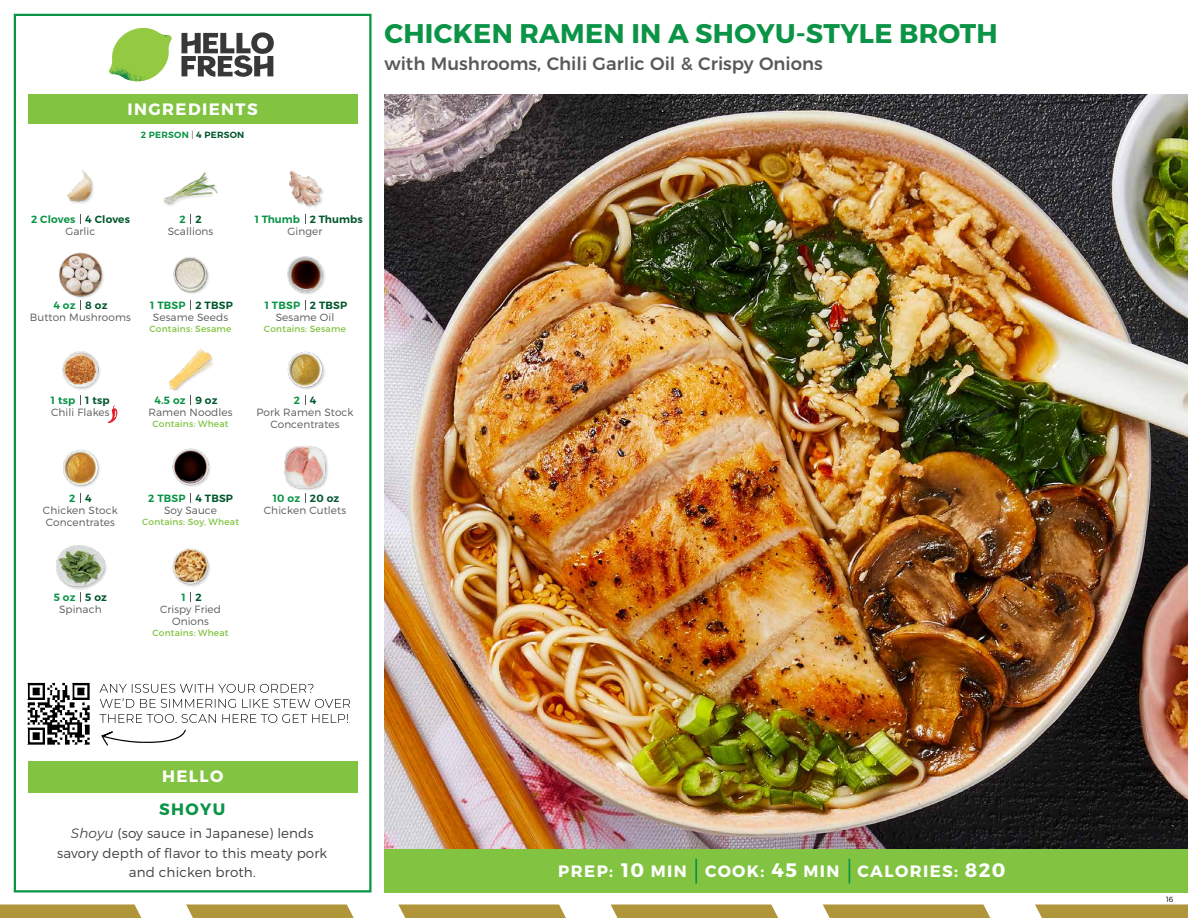
<style>
.page{position:relative;width:1188px;height:918px;background:#fff}
.page>*{position:absolute;margin:0;border:0;box-sizing:border-box;transform-origin:0 0}
.t1{font:700 27px "Montserrat";letter-spacing:.01em;color:#0b9446}
.t2{font:700 19.5px "Montserrat";color:#fff}
.t3{font:500 18px "Montserrat";color:#58595b}
.t4{font:700 16.5px "Montserrat";letter-spacing:.085em;color:#fff}
.t5{font:700 16.5px "Montserrat";letter-spacing:.085em;color:#0b9446}
.t6{font:300 13.5px/19.5px "Montserrat";letter-spacing:.01em;color:#414042;text-align:center}
.t7{font:300 10.5px/12px "Montserrat";letter-spacing:.01em;color:#58595b;text-align:center}
.t8{font:600 10.5px "Montserrat";letter-spacing:.02em;color:#0b9446}
.t9{font:600 10.5px "Montserrat";letter-spacing:.02em;color:#00562c}
.t10{font:9px "Montserrat";letter-spacing:.025em;color:#82c341}
.t11{font:600 9px "Montserrat";letter-spacing:.03em;color:#0b9446}
.t12{font:300 7.5px "Montserrat";color:#000}
.s1{font-weight:300;color:#58595b}
.s2{color:#00562c}
.s3{font-weight:400;font-style:italic}
.s4{font-size:19.5px}
</style>
<div class="page">
<svg style="left:0;top:904px;width:141px;height:14px;background:#b59a45"></svg>
<svg style="left:186px;top:904px;width:168px;height:14px;background:#b69d49"></svg>
<svg style="left:398px;top:904px;width:168px;height:14px;background:#b69d49"></svg>
<svg style="left:611px;top:904px;width:167px;height:14px;background:#b69c48"></svg>
<svg style="left:823px;top:904px;width:167px;height:14px;background:#b69c48"></svg>
<svg style="left:1035px;top:904px;width:153px;height:14px;background:#b59b45"></svg>
<div style="left:384px;top:849px;width:804px;height:43px;background:#82c341"></div>
<svg style="left:181px;top:32px;width:93px;height:45px"></svg>
<svg style="left:114px;top:28px;width:55px;height:36px"></svg>
<img style="left:143px;top:28px;width:29px;height:24px">
<img style="left:112px;top:48px;width:54px;height:10px">
<img style="left:109px;top:52px;width:55px;height:30px">
<img style="left:142px;top:58px;width:24px;height:23px">
<div style="left:28px;top:94px;width:330px;height:30px;background:#82c341"></div>
<div style="left:14px;top:14px;width:358px;height:878px;border:2px solid #0b9446"></div>
<div style="left:28px;top:761px;width:330px;height:31px;background:#82c341"></div>
<img style="left:173px;top:256px;width:36px;height:38px">
<img style="left:287px;top:256px;width:38px;height:39px">
<img style="left:163px;top:172px;width:55px;height:34px">
<img style="left:289px;top:171px;width:35px;height:37px">
<div style="left:59px;top:253px;width:46px;height:47px;background:#000;opacity:.2"></div>
<img style="left:59px;top:253px;width:46px;height:43px">
<img style="left:67px;top:170px;width:27px;height:34px">
<img style="left:168px;top:349px;width:45px;height:42px">
<img style="left:287px;top:351px;width:38px;height:38px">
<img style="left:62px;top:351px;width:38px;height:39px">
<img style="left:172px;top:448px;width:38px;height:39px">
<div style="left:284px;top:446px;width:46px;height:46px;background:#000;opacity:.2"></div>
<img style="left:284px;top:446px;width:46px;height:43px">
<img style="left:63px;top:449px;width:37px;height:38px">
<img style="left:172px;top:548px;width:38px;height:39px">
<div style="left:56px;top:545px;width:52px;height:46px;background:#000;opacity:.2"></div>
<img style="left:56px;top:545px;width:52px;height:43px">
<hr style="left:695px;top:859px;width:2px;height:25px;background:#0b9446">
<svg style="left:849px;top:859px;width:1px;height:25px"></svg>
<svg style="left:108px;top:406px;width:9px;height:17px"></svg>
<img style="left:27px;top:682px;width:63px;height:63px">
<svg style="left:101px;top:729px;width:85px;height:17px"></svg>
<svg style="left:99px;top:714px;width:249px;height:9px"></svg>
<svg style="left:99px;top:684px;width:251px;height:24px"></svg>
<img style="left:384px;top:94px;width:804px;height:755px">
<h3 class="t4" style="left:128px;top:99px;width:132px">INGREDIENTS</h3>
<p class="t11" style="left:141px;top:129px;width:105px">2 PERSON <span class="s1">|</span> <span class="s2">4 PERSON</span></p>
<h1 class="t1" style="left:385px;top:17px;width:615px">CHICKEN RAMEN IN A SHOYU-STYLE BROTH</h1>
<h3 class="t3" style="left:384px;top:49px;width:440px">with Mushrooms, Chili Garlic Oil &amp; Crispy Onions</h3>
<p class="t8" style="left:31px;top:212px;width:46px">2 Cloves</p>
<p class="t9" style="left:85px;top:212px;width:46px">4 Cloves</p>
<p class="t8" style="left:179px;top:212px;width:8px">2</p>
<p class="t8" style="left:255px;top:212px;width:47px">1 Thumb</p>
<p class="t9" style="left:195px;top:212px;width:8px">2</p>
<p class="t9" style="left:310px;top:212px;width:54px">2 Thumbs</p>
<p class="t7" style="left:65px;top:225px;width:32px">Garlic</p>
<p class="t7" style="left:168px;top:225px;width:47px">Scallions</p>
<p class="t7" style="left:288px;top:225px;width:36px">Ginger</p>
<p class="t8" style="left:53px;top:299px;width:24px">4 oz</p>
<p class="t9" style="left:85px;top:299px;width:24px">8 oz</p>
<p class="t8" style="left:150px;top:299px;width:37px">1 TBSP</p>
<p class="t8" style="left:265px;top:299px;width:37px">1 TBSP</p>
<p class="t9" style="left:195px;top:299px;width:39px">2 TBSP</p>
<p class="t9" style="left:310px;top:299px;width:39px">2 TBSP</p>
<p class="t7" style="left:30px;top:311px;width:103px">Button Mushrooms</p>
<p class="t7" style="left:153px;top:311px;width:77px">Sesame Seeds</p>
<p class="t10" style="left:149px;top:323px;width:84px">Contains: Sesame</p>
<p class="t7" style="left:276px;top:311px;width:60px">Sesame Oil</p>
<p class="t10" style="left:264px;top:323px;width:84px">Contains: Sesame</p>
<p class="t8" style="left:51px;top:394px;width:26px">1 tsp</p>
<p class="t9" style="left:85px;top:394px;width:26px">1 tsp</p>
<p class="t8" style="left:155px;top:394px;width:33px">4.5 oz</p>
<p class="t8" style="left:294px;top:394px;width:8px">2</p>
<p class="t9" style="left:195px;top:394px;width:24px">9 oz</p>
<p class="t9" style="left:310px;top:394px;width:8px">4</p>
<p class="t7" style="left:51px;top:406px;width:60px">Chili Flakes</p>
<p class="t7" style="left:148px;top:406px;width:86px">Ramen Noodles</p>
<p class="t10" style="left:152px;top:418px;width:78px">Contains: Wheat</p>
<p class="t7" style="left:256px;top:406px;width:99px">Pork Ramen Stock<br>Concentrates</p>
<p class="t8" style="left:69px;top:492px;width:8px">2</p>
<p class="t9" style="left:85px;top:492px;width:8px">4</p>
<p class="t8" style="left:148px;top:492px;width:39px">2 TBSP</p>
<p class="t8" style="left:273px;top:492px;width:29px">10 oz</p>
<p class="t9" style="left:195px;top:492px;width:39px">4 TBSP</p>
<p class="t9" style="left:310px;top:492px;width:31px">20 oz</p>
<p class="t7" style="left:43px;top:504px;width:76px;text-align:left">Chicken Stock<br>Concentrates</p>
<p class="t7" style="left:164px;top:504px;width:54px">Soy Sauce</p>
<p class="t10" style="left:142px;top:516px;width:98px">Contains: Soy, Wheat</p>
<p class="t7" style="left:264px;top:504px;width:84px">Chicken Cutlets</p>
<p class="t8" style="left:54px;top:591px;width:23px">5 oz</p>
<p class="t9" style="left:85px;top:591px;width:23px">5 oz</p>
<p class="t8" style="left:181px;top:591px;width:6px">1</p>
<p class="t9" style="left:195px;top:591px;width:8px">2</p>
<p class="t7" style="left:59px;top:603px;width:44px">Spinach</p>
<p class="t7" style="left:160px;top:603px;width:62px">Crispy Fried<br>Onions</p>
<p class="t10" style="left:152px;top:627px;width:78px">Contains: Wheat</p>
<h3 class="t4" style="left:162px;top:766px;width:63px">HELLO</h3>
<h3 class="t5" style="left:159px;top:799px;width:68px">SHOYU</h3>
<p class="t6" style="left:57px;top:823px;width:271px"><span class="s3">Shoyu</span> (soy sauce in Japanese) lends savory depth of flavor to this meaty pork and chicken broth.</p>
<h3 class="t4" style="left:621px;top:861px;width:67px"><span class="s4">10</span> MIN</h3>
<h2 class="t2" style="left:965px;top:858px;width:42px">820</h2>
<h3 class="t4" style="left:558px;top:861px;width:56px">PREP:</h3>
<h3 class="t4" style="left:705px;top:861px;width:136px">COOK: <span class="s4">45</span> MIN</h3>
<h3 class="t4" style="left:858px;top:861px;width:102px">CALORIES:</h3>
<p class="t12" style="left:1166px;top:895px;width:9px">16</p>
</div>
